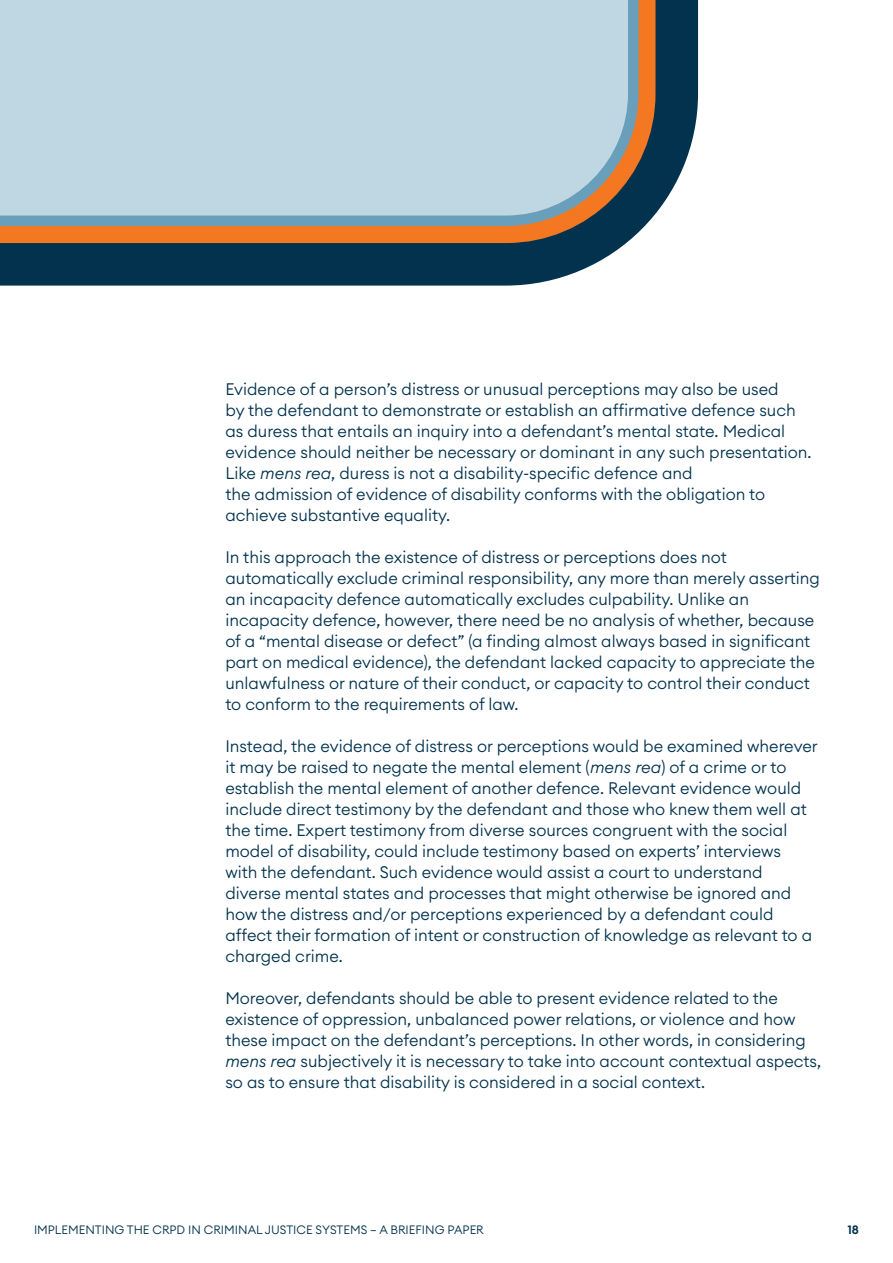
<style>
.page{position:relative;width:893px;height:1263px;background:#fff}
.page>*{position:absolute;margin:0;border:0;box-sizing:border-box;transform-origin:0 0}
.t1{font:300 16.5px/21px "Euclid Circular A";color:#02324d}
.t2{font:300 12px "Euclid Circular A";color:#02324d}
.t3{font:600 12px "Euclid Circular A";color:#02324d}
.s1{font-style:italic}
</style>
<div class="page">
<svg style="left:0;top:0;width:698px;height:286px"></svg>
<svg style="left:0;top:0;width:655px;height:243px"></svg>
<svg style="left:0;top:0;width:638px;height:226px"></svg>
<p class="t1" style="left:225px;top:378px;width:588px">Evidence of a person’s distress or unusual perceptions may also be used<br>by the defendant to demonstrate or establish an affirmative defence such as duress that entails an inquiry into a defendant’s mental state. Medical evidence should neither be necessary or dominant in any such presentation.<br>Like <span class="s1">mens rea</span>, duress is not a disability-specific defence and<br>the admission of evidence of disability conforms with the obligation to achieve substantive equality.</p>
<p class="t1" style="left:225px;top:546px;width:596px">In this approach the existence of distress or perceptions does not automatically exclude criminal responsibility, any more than merely asserting an incapacity defence automatically excludes culpability. Unlike an incapacity defence, however, there need be no analysis of whether, because of a “mental disease or defect” (a finding almost always based in significant part on medical evidence), the defendant lacked capacity to appreciate the unlawfulness or nature of their conduct, or capacity to control their conduct to conform to the requirements of law.</p>
<p class="t1" style="left:225px;top:735px;width:594px">Instead, the evidence of distress or perceptions would be examined wherever it may be raised to negate the mental element (<span class="s1">mens rea</span>) of a crime or to establish the mental element of another defence. Relevant evidence would include direct testimony by the defendant and those who knew them well at the time. Expert testimony from diverse sources congruent with the social model of disability, could include testimony based on experts’ interviews<br>with the defendant. Such evidence would assist a court to understand diverse mental states and processes that might otherwise be ignored and how the distress and/or perceptions experienced by a defendant could affect their formation of intent or construction of knowledge as relevant to a charged crime.</p>
<p class="t1" style="left:225px;top:987px;width:597px">Moreover, defendants should be able to present evidence related to the existence of oppression, unbalanced power relations, or violence and how these impact on the defendant’s perceptions. In other words, in considering <span class="s1">mens rea</span> subjectively it is necessary to take into account contextual aspects, so as to ensure that disability is considered in a social context.</p>
<p class="t2" style="left:34px;top:1221px;width:451px">IMPLEMENTING THE CRPD IN CRIMINAL JUSTICE SYSTEMS – A BRIEFING PAPER</p>
<p class="t3" style="left:847px;top:1221px;width:13px">18</p>
</div>
